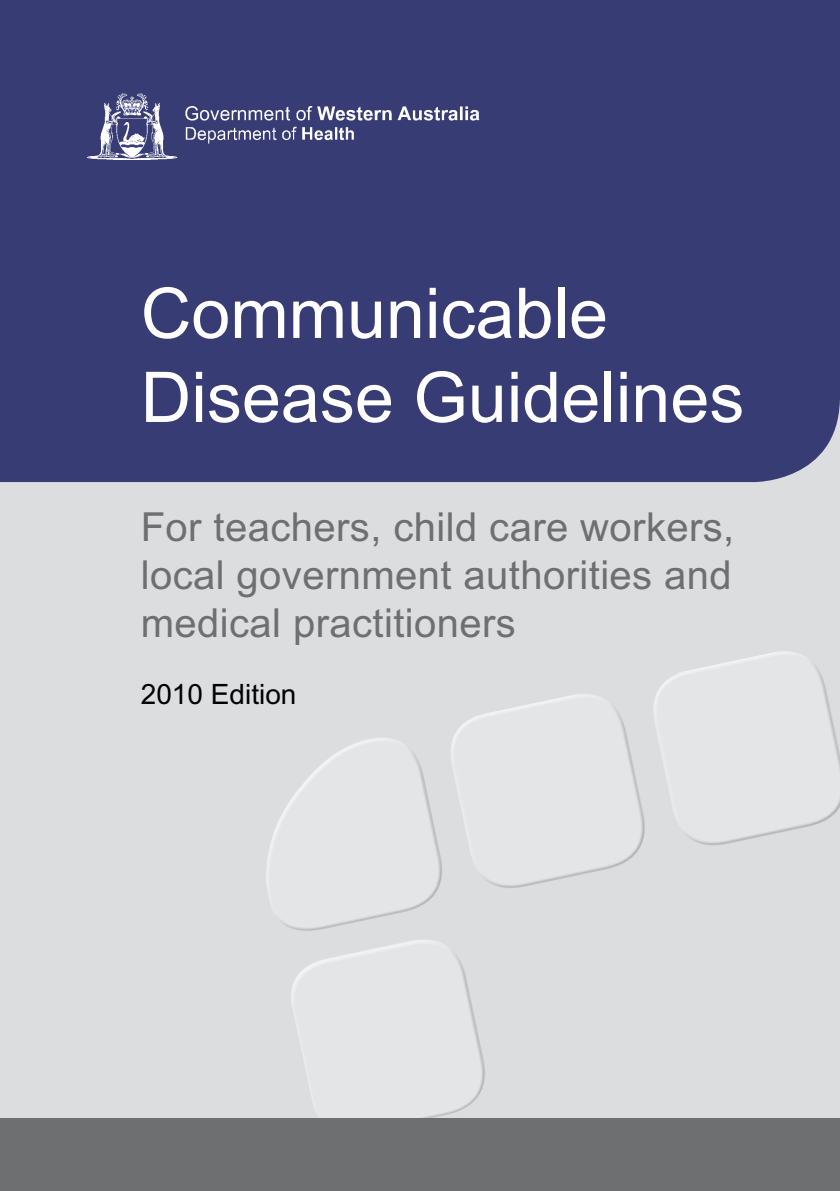
<style>
.page{position:relative;width:840px;height:1191px;background:#fff}
.page>*{position:absolute;margin:0;border:0;box-sizing:border-box;transform-origin:0 0}
.t1{font:70px/84px "Arial";color:#fff}
.t2{font:40px/48px "Arial";letter-spacing:.01em;color:#6d6f71;text-align:justify}
.t3{font:28px "Arial";color:#000}
</style>
<div class="page">
<div style="left:0;top:0;width:839px;height:1191px;background:#dcddde"></div>
<svg style="left:242px;top:650px;width:597px;height:469px"></svg>
<div style="left:0;top:0;width:839px;height:482px;background:#373c74"></div>
<img style="left:79px;top:84px;width:400px;height:76px">
<div style="left:0;top:1119px;width:839px;height:72px;background:#6d6f71"></div>
<h1 class="t1" style="left:141px;top:272px;width:604px">Communicable<br>Disease Guidelines</h1>
<p class="t2" style="left:141px;top:503px;width:594px">For teachers, child care workers, local government authorities and medical practitioners</p>
<p class="t3" style="left:141px;top:679px;width:157px">2010 Edition</p>
</div>
